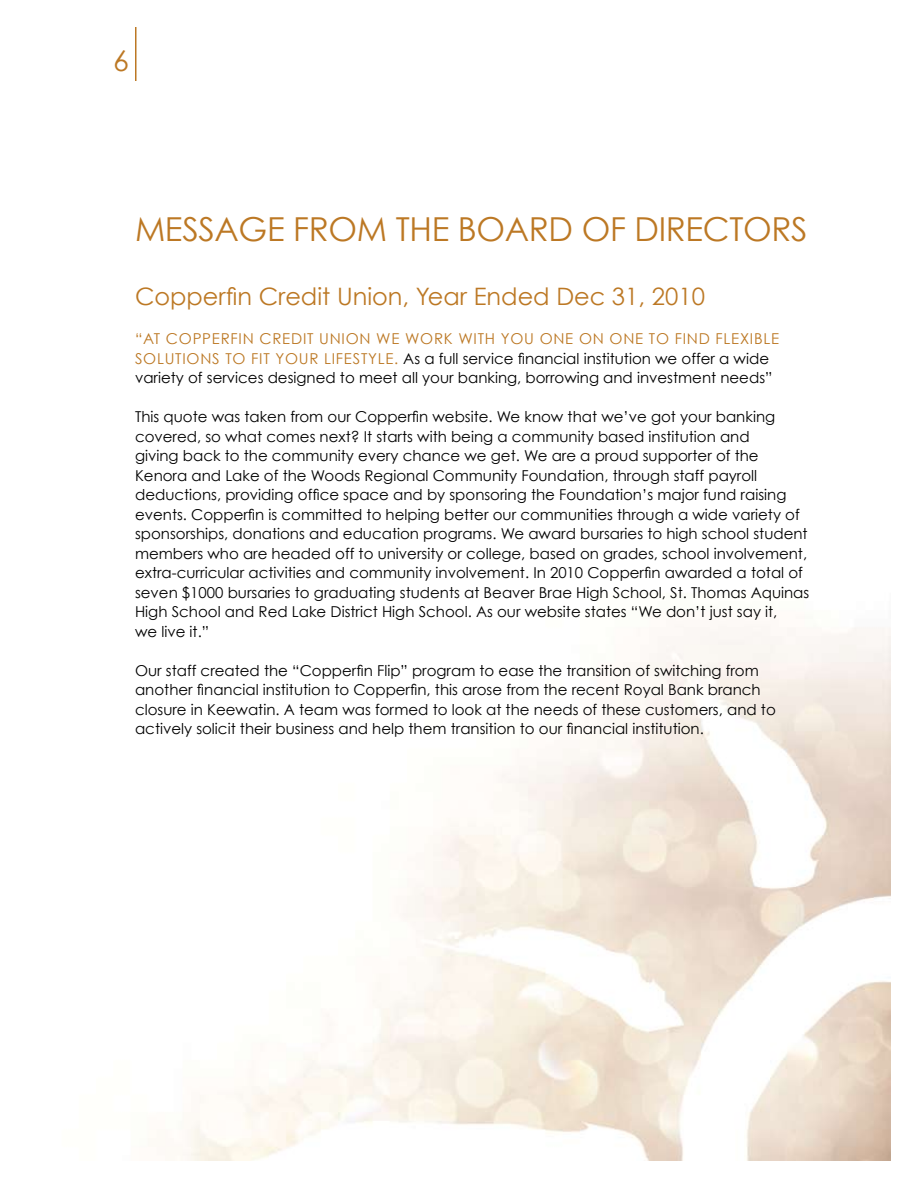
<style>
.page{position:relative;width:918px;height:1188px;background:#fff}
.page>*{position:absolute;margin:0;border:0;box-sizing:border-box;transform-origin:0 0}
.t1{font:33px "Century Gothic";letter-spacing:-.01em;color:#bc7824}
.t2{font:28.5px "Century Gothic";color:#bc7824}
.t3{font:24px "Century Gothic";color:#bc7824}
.t4{font:15px/19.5px "Century Gothic";color:#000}
.t5{font:15px "Century Gothic";letter-spacing:.05em;color:#bc7824}
.s1{color:#bc7824}
</style>
<div class="page">
<img style="left:182px;top:626px;width:709px;height:535px">
<hr style="left:135px;top:27px;width:1px;height:54px;background:#bc7824">
<h2 class="t2" style="left:113px;top:43px;width:17px">6</h2>
<h1 class="t1" style="left:135px;top:209px;width:674px">MESSAGE FROM THE BOARD OF DIRECTORS</h1>
<h3 class="t3" style="left:135px;top:282px;width:572px">Copperfin Credit Union, Year Ended Dec 31, 2010</h3>
<p class="t5" style="left:135px;top:330px;width:86px">“At Copperfin</p>
<p class="t5" style="left:260px;top:330px;width:22px">Credit</p>
<p class="t5" style="left:319px;top:330px;width:22px">Union</p>
<p class="t5" style="left:376px;top:330px;width:43px">we wor</p>
<p class="t5" style="left:444px;top:330px;width:25px">k with</p>
<p class="t5" style="left:501px;top:330px;width:12px">you</p>
<p class="t5" style="left:540px;top:330px;width:12px">one</p>
<p class="t5" style="left:579px;top:330px;width:13px">on</p>
<p class="t5" style="left:610px;top:330px;width:12px">one</p>
<p class="t5" style="left:649px;top:330px;width:36px">to find</p>
<p class="t5" style="left:716px;top:330px;width:43px">flexible</p>
<p class="t5" style="left:135px;top:349px;width:11px">solutions</p>
<p class="t5" style="left:225px;top:349px;width:62px">tofityour</p>
<p class="t5" style="left:324px;top:349px;width:9px">lifestyle</p>
<p class="t4" style="left:135px;top:348px;width:639px;text-align:right"><span class="s1">.</span> As a full service financial institution we offer a wide<br>variety of services designed to meet all your banking, borrowing and investment needs”</p>
<p class="t4" style="left:135px;top:407px;width:676px">This quote was taken from our Copperfin website. We know that we’ve got your banking covered, so what comes next? It starts with being a community based institution and<br>giving back to the community every chance we get. We are a proud supporter of the Kenora and Lake of the Woods Regional Community Foundation, through staff payroll deductions, providing office space and by sponsoring the Foundation’s major fund raising events. Copperfin is committed to helping better our communities through a wide variety of sponsorships, donations and education programs. We award bursaries to high school student members who are headed off to university or college, based on grades, school involvement, extra-curricular activities and community involvement. In 2010 Copperfin awarded a total of seven $1000 bursaries to graduating students at Beaver Brae High School, St. Thomas Aquinas High School and Red Lake District High School. As our website states “We don’t just say it,<br>we live it.”</p>
<p class="t4" style="left:135px;top:660px;width:642px">Our staff created the “Copperfin Flip” program to ease the transition of switching from another financial institution to Copperfin, this arose from the recent Royal Bank branch closure in Keewatin. A team was formed to look at the needs of these customers, and to actively solicit their business and help them transition to our financial institution.</p>
</div>
